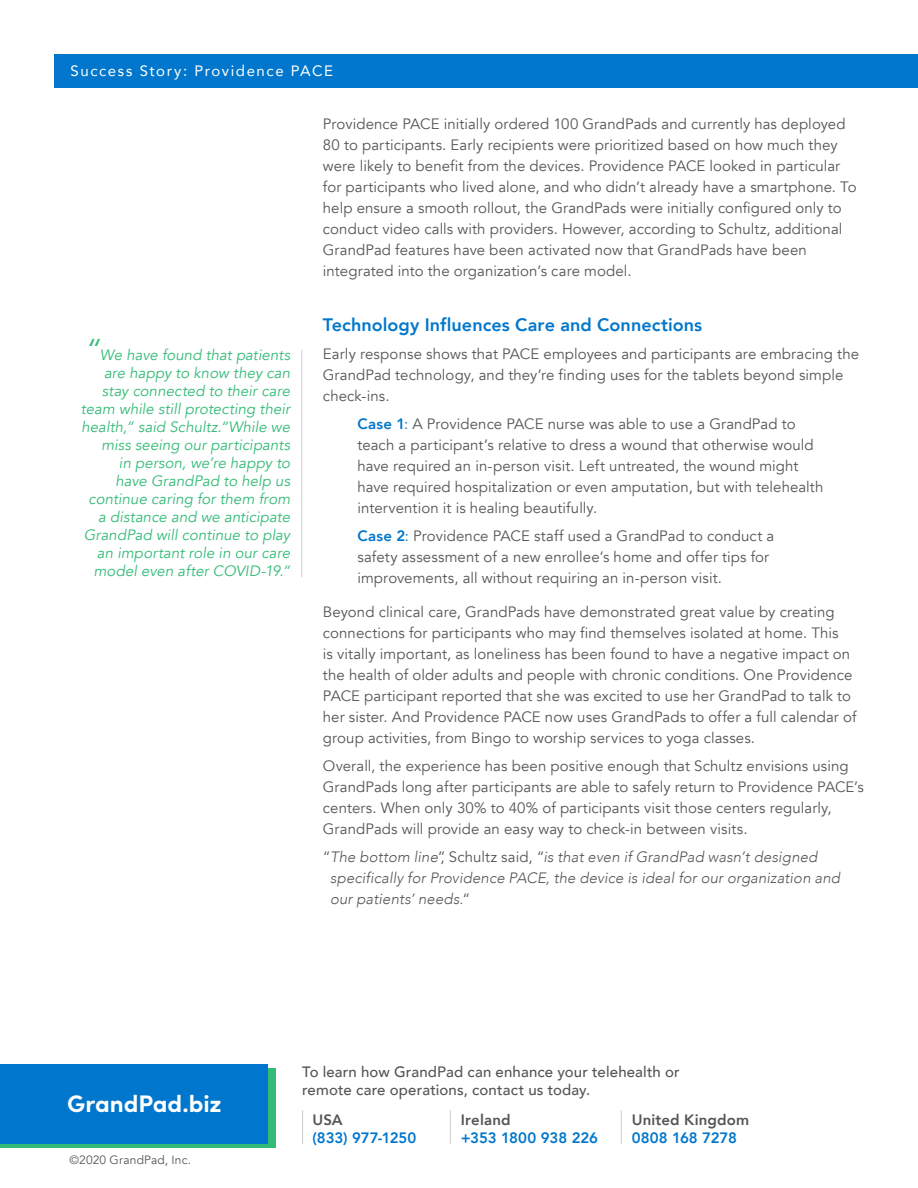
<style>
.page{position:relative;width:918px;height:1188px;background:#fff}
.page>*{position:absolute;margin:0;border:0;box-sizing:border-box;transform-origin:0 0}
.t1{font:700 24px "Sofia Pro";letter-spacing:-.005em;color:#fff}
.t2{font:800 18px "Avenir";letter-spacing:.005em;color:#07c}
.t3{font:15px/21px "Avenir";letter-spacing:.005em;color:#555}
.t4{font:italic 15px/18px "Avenir";letter-spacing:.005em;color:#3b7;text-align:right}
.t5{font:italic 300 15px/21px "Avenir";letter-spacing:.005em;color:#555}
.t6{font:500 15px/18px "Avenir";letter-spacing:.01em;color:#555}
.t7{font:800 15px/18px "Avenir";letter-spacing:-.005em;color:#07c}
.t8{font:15px "Avenir";letter-spacing:.1em;color:#fff}
.t9{font:800 15px/18px "Avenir";letter-spacing:.01em;color:#555}
.t10{font:12px "Avenir";letter-spacing:.015em;color:#555}
.s1{font-size:30px}
.s2{font-weight:800;color:#07c}
.s3{color:#07c}
.s4{font-weight:400;font-style:normal}
.s5{color:#555}
</style>
<div class="page">
<div style="left:54px;top:54px;width:864px;height:34px;background:#07c"></div>
<hr style="left:302px;top:1110px;width:1px;height:34px;background:#ccc">
<hr style="left:450px;top:1110px;width:1px;height:34px;background:#ccc">
<hr style="left:621px;top:1110px;width:1px;height:34px;background:#ccc">
<div style="left:0;top:1068px;width:275px;height:80px;background:linear-gradient(to right,#3b7,#3b7)"></div>
<div style="left:0;top:1064px;width:268px;height:79px;background:#07c"></div>
<hr style="left:301px;top:350px;width:1px;height:227px;background:#ccc">
<p class="t8" style="left:70px;top:58px;width:264px">Success Story: Providence PACE</p>
<p class="t4" style="left:81px;top:346px;width:211px"><span class="s1">“</span>We have found that patients are happy to know they can stay connected to their care team while still protecting their health,” said Schultz.“While we miss seeing our participants<br>in person, we’re happy to<br>have GrandPad to help us continue caring for them from a distance and we anticipate<br>GrandPad will continue to play an important role in our care model even after COVID-19.”</p>
<p class="t3" style="left:323px;top:113px;width:535px">Providence PACE initially ordered 100 GrandPads and currently has deployed 80 to participants. Early recipients were prioritized based on how much they were likely to benefit from the devices. Providence PACE looked in particular for participants who lived alone, and who didn’t already have a smartphone. To help ensure a smooth rollout, the GrandPads were initially configured only to conduct video calls with providers. However, according to Schultz, additional GrandPad features have been activated now that GrandPads have been integrated into the organization’s care model.</p>
<p class="t2" style="left:323px;top:311px;width:381px">Technology Influences Care and Connections</p>
<p class="t3" style="left:323px;top:344px;width:538px">Early response shows that PACE employees and participants are embracing the<br>GrandPad technology, and they’re finding uses for the tablets beyond simple check-ins.</p>
<p class="t3" style="left:357px;top:413px;width:468px"><span class="s2">Case 1</span><span class="s3">:</span> A Providence PACE nurse was able to use a GrandPad to teach a participant’s relative to dress a wound that otherwise would have required an in-person visit. Left untreated, the wound might have required hospitalization or even amputation, but with telehealth intervention it is healing beautifully.</p>
<p class="t3" style="left:357px;top:525px;width:419px"><span class="s2">Case 2</span><span class="s3">:</span> Providence PACE staff used a GrandPad to conduct a safety assessment of a new enrollee’s home and offer tips for improvements, all without requiring an in-person visit.</p>
<p class="t3" style="left:323px;top:602px;width:535px">Beyond clinical care, GrandPads have demonstrated great value by creating connections for participants who may find themselves isolated at home. This<br>is vitally important, as loneliness has been found to have a negative impact on the health of older adults and people with chronic conditions. One Providence PACE participant reported that she was excited to use her GrandPad to talk to her sister. And Providence PACE now uses GrandPads to offer a full calendar of group activities, from Bingo to worship services to yoga classes.</p>
<p class="t3" style="left:323px;top:755px;width:542px">Overall, the experience has been positive enough that Schultz envisions using GrandPads long after participants are able to safely return to Providence PACE’s centers. When only 30% to 40% of participants visit those centers regularly, GrandPads will provide an easy way to check-in between visits.</p>
<p class="t5" style="left:330px;top:846px;width:512px;text-indent:-7px"><span class="s4">“</span>The bottom line<span class="s4">”, Schultz said, “</span>is that even if GrandPad wasn’t designed specifically for Providence PACE, the device is ideal for our organization and our patients’ needs.<span class="s4">“</span></p>
<p class="t1" style="left:67px;top:1085px;width:156px">GrandPad.biz</p>
<p class="t10" style="left:70px;top:1152px;width:123px">©2020 GrandPad, Inc.</p>
<p class="t6" style="left:302px;top:1062px;width:379px">To learn how GrandPad can enhance your telehealth or remote care operations, contact us today.</p>
<p class="t7" style="left:313px;top:1111px;width:105px"><span class="s5">USA<br></span>(833) 977-1250</p>
<p class="t7" style="left:461px;top:1111px;width:139px"><span class="s5">Ireland<br></span>+353 1800 938 226</p>
<p class="t9" style="left:632px;top:1111px;width:119px">United Kingdom<br><span class="s3">0808 168 7278</span></p>
</div>
